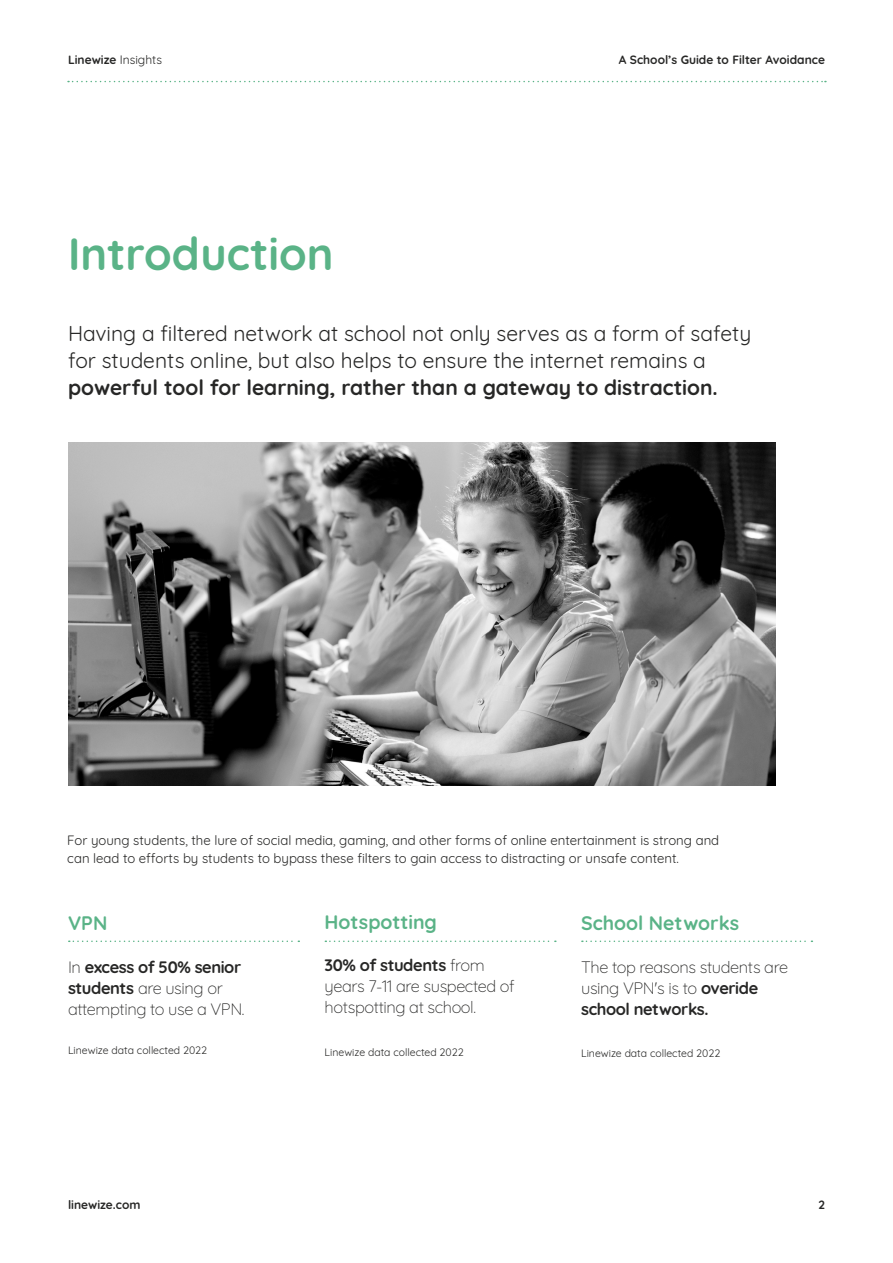
<style>
.page{position:relative;width:893px;height:1263px;background:#fff}
.page>*{position:absolute;margin:0;border:0;box-sizing:border-box;transform-origin:0 0}
.t1{font:700 45px "Quicksand";color:#5ab387}
.t2{font:21px/27px "Quicksand";color:#272726}
.t3{font:700 21px "Quicksand";color:#272726}
.t4{font:700 19.5px "Quicksand";color:#5ab387}
.t5{font:300 16.5px/21px "Quicksand";letter-spacing:-.025em;color:#272726}
.t6{font:13.2px/17.2px "Quicksand";color:#272726}
.t7{font:700 12px "Quicksand";color:#272726}
.t8{font:10.5px "Quicksand";color:#272726}
.s1{font-weight:400}
.s2{font-weight:700}
</style>
<div class="page">
<svg style="left:68px;top:81px;width:758px;height:1px"></svg>
<img style="left:68px;top:442px;width:707px;height:343px">
<svg style="left:582px;top:940px;width:230px;height:2px"></svg>
<svg style="left:325px;top:940px;width:231px;height:2px"></svg>
<svg style="left:69px;top:940px;width:230px;height:2px"></svg>
<p class="t7" style="left:68px;top:50px;width:96px">Linewize <span class="s1">Insights</span></p>
<h1 class="t1" style="left:68px;top:217px;width:267px">Introduction</h1>
<p class="t7" style="left:619px;top:50px;width:208px">A School’s Guide to Filter Avoidance</p>
<h2 class="t2" style="left:68px;top:318px;width:685px">Having a filtered network at school not only serves as a form of safety for students online, but also helps to ensure the internet remains a</h2>
<h2 class="t3" style="left:68px;top:371px;width:651px">powerful tool for learning, rather than a gateway to distraction.</h2>
<p class="t6" style="left:67px;top:831px;width:653px">For young students, the lure of social media, gaming, and other forms of online entertainment is strong and can lead to efforts by students to bypass these filters to gain access to distracting or unsafe content.</p>
<h3 class="t4" style="left:68px;top:907px;width:41px">VPN</h3>
<p class="t5" style="left:68px;top:954px;width:178px">In <span class="s2">excess of 50% senior students</span> are using or attempting to use a VPN.</p>
<p class="t8" style="left:68px;top:1042px;width:141px">Linewize data collected 2022</p>
<h3 class="t4" style="left:325px;top:906px;width:114px">Hotspotting</h3>
<p class="t5" style="left:325px;top:953px;width:191px"><span class="s2">30% of students</span> from years 7-11 are suspected of hotspotting at school.</p>
<p class="t8" style="left:325px;top:1044px;width:141px">Linewize data collected 2022</p>
<h3 class="t4" style="left:581px;top:907px;width:159px">School Networks</h3>
<p class="t5" style="left:581px;top:954px;width:208px">The top reasons students are using VPN's is to <span class="s2">overide school networks.</span></p>
<p class="t8" style="left:581px;top:1045px;width:141px">Linewize data collected 2022</p>
<p class="t7" style="left:68px;top:1195px;width:74px">linewize.com</p>
<p class="t7" style="left:818px;top:1195px;width:8px">2</p>
</div>
